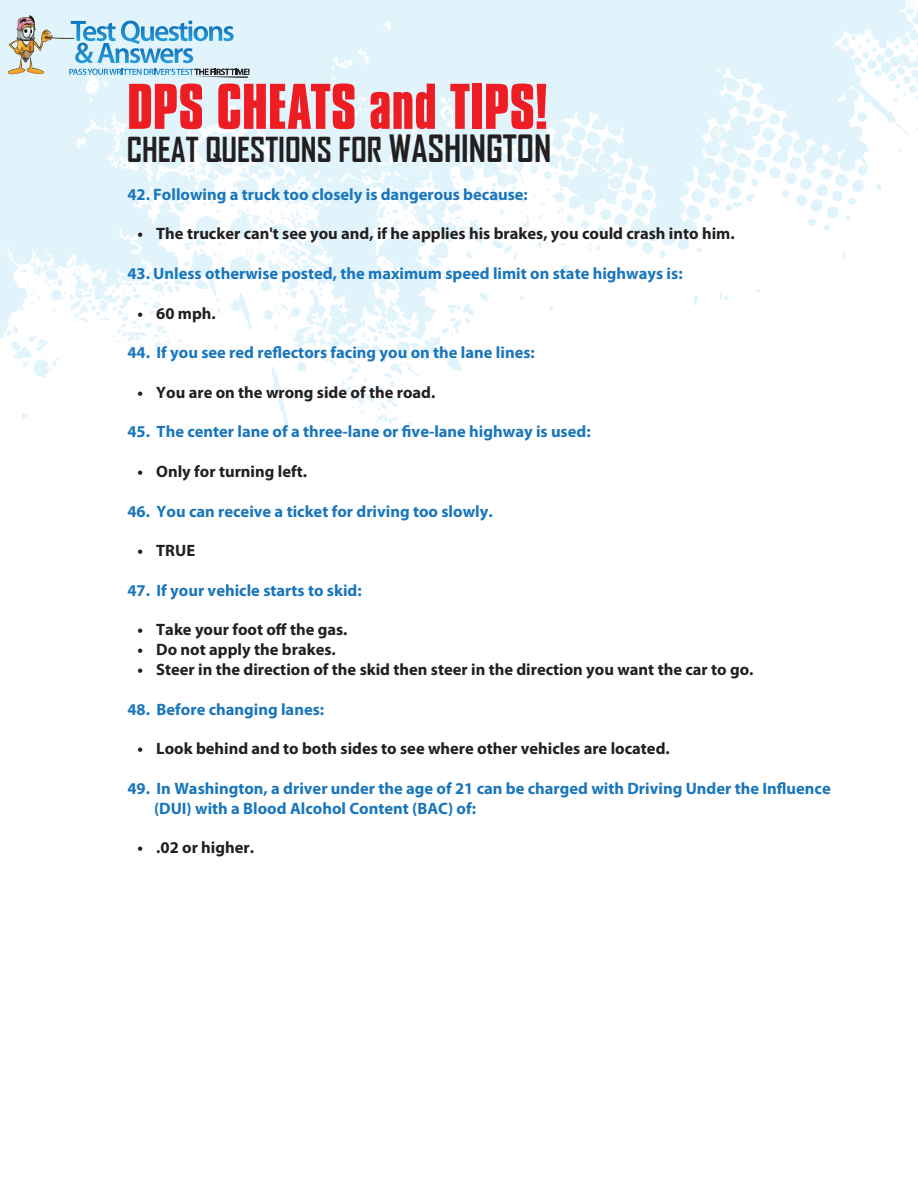
<style>
.page{position:relative;width:918px;height:1188px;background:#fff}
.page>*{position:absolute;margin:0;border:0;box-sizing:border-box;transform-origin:0 0}
.t1{font:700 55.5px "Compacta BT";color:#ee1d23}
.t2{font:700 33px "Agency FB";color:#231f20}
.t3{font:700 16.5px/19.8px "Myriad Pro";color:#1a76bc}
.t4{font:700 16.5px "Myriad Pro";color:#231f20}
.s1{font-size:36px}
</style>
<div class="page">
<svg style="left:0;top:0;width:918px;height:428px"></svg>
<svg style="left:71px;top:20px;width:163px;height:43px;background:#9fcfea"></svg>
<svg style="left:69px;top:69px;width:180px;height:9px;background:#9cbed1"></svg>
<img style="left:8px;top:15px;width:21px;height:59px">
<svg style="left:715px;top:125px;width:6px;height:14px"></svg>
<p class="t1" style="left:127px;top:73px;width:422px">DPS CHEATS and TIPS!</p>
<p class="t2" style="left:127px;top:129px;width:426px">CHEAT QUESTIONS FOR <span class="s1">WASHINGTON</span></p>
<p class="t3" style="left:127px;top:184px;width:402px">42. Following a truck too closely is dangerous because:</p>
<p class="t4" style="left:137px;top:223px;width:599px">• The trucker can't see you and, if he applies his brakes, you could crash into him.</p>
<p class="t3" style="left:127px;top:263px;width:557px">43. Unless otherwise posted, the maximum speed limit on state highways is:</p>
<p class="t4" style="left:137px;top:302px;width:80px">• 60 mph.</p>
<p class="t3" style="left:127px;top:342px;width:409px">44. If you see red reflectors facing you on the lane lines:</p>
<p class="t4" style="left:137px;top:382px;width:300px">• You are on the wrong side of the road.</p>
<p class="t3" style="left:127px;top:421px;width:465px">45. The center lane of a three-lane or five-lane highway is used:</p>
<p class="t4" style="left:137px;top:461px;width:171px">• Only for turning left.</p>
<p class="t3" style="left:127px;top:501px;width:367px">46. You can receive a ticket for driving too slowly.</p>
<p class="t4" style="left:137px;top:540px;width:59px">• TRUE</p>
<p class="t3" style="left:127px;top:580px;width:236px">47. If your vehicle starts to skid:</p>
<p class="t4" style="left:137px;top:619px;width:212px">• Take your foot off the gas.</p>
<p class="t4" style="left:137px;top:639px;width:200px">• Do not apply the brakes.</p>
<p class="t4" style="left:137px;top:659px;width:618px">• Steer in the direction of the skid then steer in the direction you want the car to go.</p>
<p class="t3" style="left:127px;top:699px;width:198px">48. Before changing lanes:</p>
<p class="t4" style="left:137px;top:738px;width:534px">• Look behind and to both sides to see where other vehicles are located.</p>
<p class="t3" style="left:154px;top:778px;width:678px;text-indent:-27px">49. In Washington, a driver under the age of 21 can be charged with Driving Under the Influence (DUI) with a Blood Alcohol Content (BAC) of:</p>
<p class="t4" style="left:137px;top:837px;width:118px">• .02 or higher.</p>
</div>
